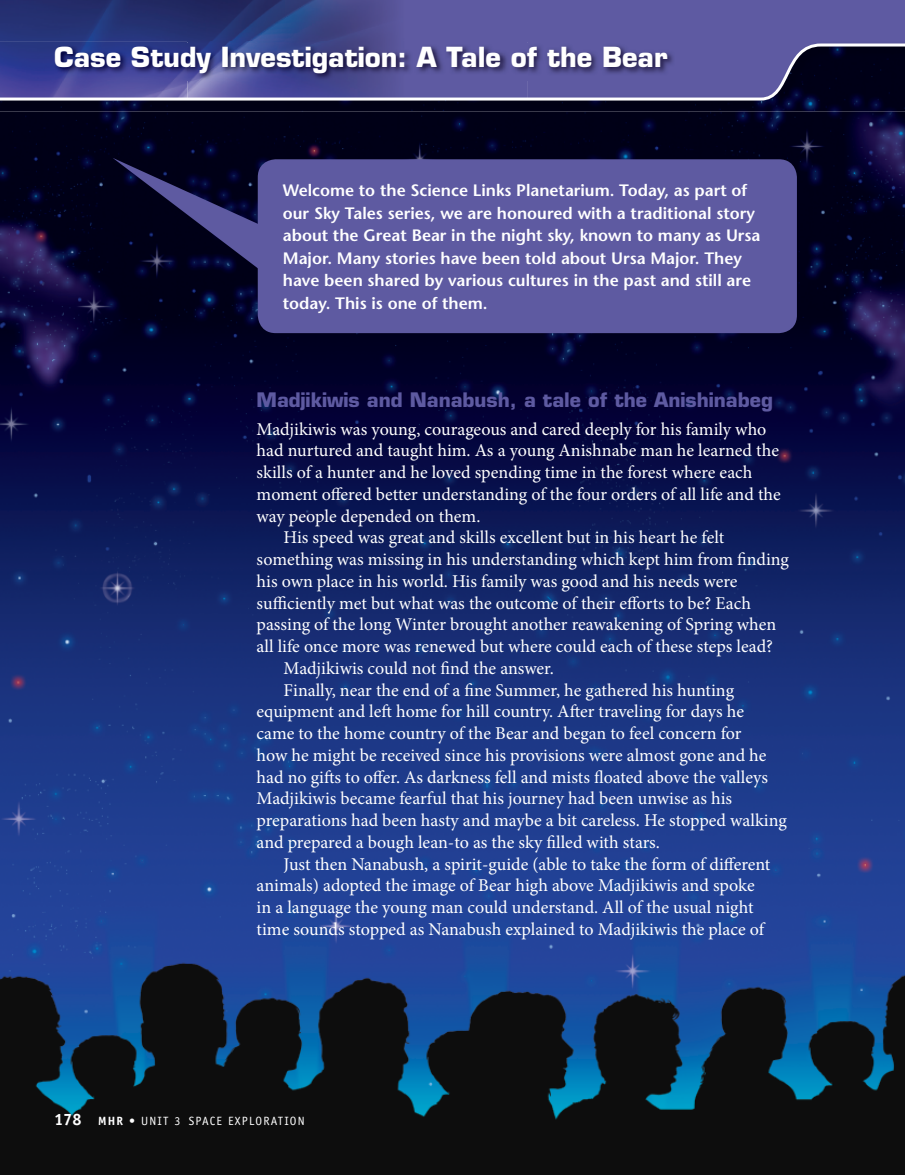
<style>
.page{position:relative;width:905px;height:1175px;background:#fff}
.page>*{position:absolute;margin:0;border:0;box-sizing:border-box;transform-origin:0 0}
.t1{font:700 27px "Eurostile";color:#fff}
.t2{font:700 19.5px "Eurostile";color:#5e5aa1}
.t3{font:18px "Minion Pro";color:#fff}
.t4{font:600 16.5px/22.5px "Stone Sans";color:#fff}
.t5{font:12px "Officina Sans";letter-spacing:.1em;color:#fff}
.s1{font-weight:700;font-size:16.5px}
.s2{font-weight:700}
</style>
<div class="page">
<img style="left:0;top:111px;width:904px;height:1063px">
<img style="left:0;top:0;width:188px;height:41px">
<img style="left:188px;top:0;width:716px;height:41px">
<img style="left:0;top:102px;width:904px;height:9px">
<svg style="left:0;top:42px;width:904px;height:60px;background:#4f4f87"></svg>
<div style="left:258px;top:159px;width:538px;height:174px;background:#5e5aa1;border-radius:18px"></div>
<svg style="left:112px;top:158px;width:147px;height:111px;background:#141337"></svg>
<img style="left:53px;top:44px;width:622px;height:37px">
<p class="t1" style="left:54px;top:47px;width:615px">Case Study Investigation: A Tale of the Bear</p>
<p class="t4" style="left:283px;top:181px;width:479px">Welcome to the Science Links Planetarium. Today, as part of our Sky Tales series, we are honoured with a traditional story about the Great Bear in the night sky, known to many as Ursa Major. Many stories have been told about Ursa Major. They have been shared by various cultures in the past and still are today. This is one of them.</p>
<p class="t2" style="left:256px;top:392px;width:518px">Madjikiwis and Nanabush, a tale of the Anishinabeg</p>
<p class="t3" style="left:256px;top:421px;width:511px">Madjikiwis was young, courageous and cared deeply for his family who</p>
<p class="t3" style="left:256px;top:443px;width:524px">had nurtured and taught him. As a young Anishnabe man he learned the</p>
<p class="t3" style="left:256px;top:465px;width:497px">skills of a hunter and he loved spending time in the forest where each</p>
<p class="t3" style="left:256px;top:487px;width:525px">moment offered better understanding of the four orders of all life and the</p>
<p class="t3" style="left:256px;top:508px;width:225px">way people depended on them.</p>
<p class="t3" style="left:284px;top:530px;width:442px">His speed was great and skills excellent but in his heart he felt</p>
<p class="t3" style="left:256px;top:552px;width:534px">something was missing in his understanding which kept him from finding</p>
<p class="t3" style="left:256px;top:574px;width:482px">his own place in his world. His family was good and his needs were</p>
<p class="t3" style="left:256px;top:595px;width:496px">sufficiently met but what was the outcome of their efforts to be? Each</p>
<p class="t3" style="left:256px;top:617px;width:521px">passing of the long Winter brought another reawakening of Spring when</p>
<p class="t3" style="left:256px;top:639px;width:518px">all life once more was renewed but where could each of these steps lead?</p>
<p class="t3" style="left:284px;top:661px;width:272px">Madjikiwis could not find the answer.</p>
<p class="t3" style="left:284px;top:682px;width:452px">Finally, near the end of a fine Summer, he gathered his hunting</p>
<p class="t3" style="left:256px;top:704px;width:489px">equipment and left home for hill country. After traveling for days he</p>
<p class="t3" style="left:256px;top:726px;width:486px">came to the home country of the Bear and began to feel concern for</p>
<p class="t3" style="left:256px;top:748px;width:511px">how he might be received since his provisions were almost gone and he</p>
<p class="t3" style="left:256px;top:769px;width:513px">had no gifts to offer. As darkness fell and mists floated above the valleys</p>
<p class="t3" style="left:256px;top:791px;width:477px">Madjikiwis became fearful that his journey had been unwise as his</p>
<p class="t3" style="left:256px;top:813px;width:531px">preparations had been hasty and maybe a bit careless. He stopped walking</p>
<p class="t3" style="left:256px;top:835px;width:405px">and prepared a bough lean-to as the sky filled with stars.</p>
<p class="t3" style="left:284px;top:856px;width:488px">Just then Nanabush, a spirit-guide (able to take the form of different</p>
<p class="t3" style="left:256px;top:878px;width:499px">animals) adopted the image of Bear high above Madjikiwis and spoke</p>
<p class="t3" style="left:256px;top:900px;width:498px">in a language the young man could understand. All of the usual night</p>
<p class="t3" style="left:256px;top:922px;width:509px">time sounds stopped as Nanabush explained to Madjikiwis the place of</p>
<p class="t5" style="left:54px;top:1116px;width:252px"><span class="s1">178</span> <span class="s2">MHR •</span> UNIT 3 SPACE EXPLORATION</p>
</div>
